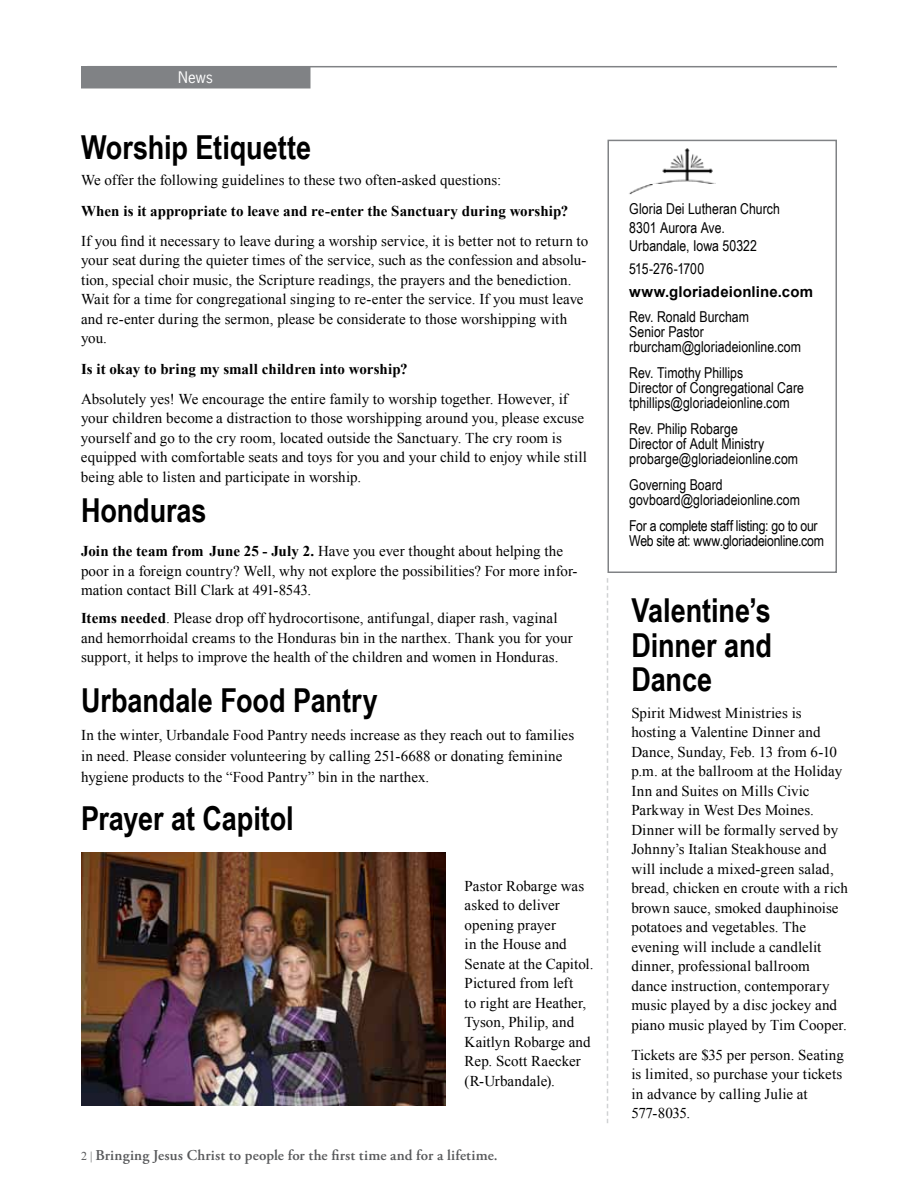
<style>
.page{position:relative;width:918px;height:1188px;background:#fff}
.page>*{position:absolute;margin:0;border:0;box-sizing:border-box;transform-origin:0 0}
.t1{font:700 33px/34.5px "Arial Narrow";letter-spacing:-.005em;color:#000;text-align:justify}
.t2{font:15px/19.5px "Times New Roman";letter-spacing:.005em;color:#000}
.t3{font:15px/15px "Arial Narrow";color:#000}
.t4{font:700 15px "Times New Roman";letter-spacing:.005em;color:#000}
.t5{font:600 15px "Adobe Garamond Pro";letter-spacing:.01em;color:#58595b}
.t6{font:700 15px "Arial";letter-spacing:.01em;color:#000}
.t7{font:15px "News Gothic Std";color:#fff}
.s1{font-weight:700}
.s2{font-family:"Times New Roman";font-weight:400;font-size:12px}
</style>
<div class="page">
<hr style="left:87px;top:66px;width:750px;height:1px;background:#808285">
<div style="left:82px;top:67px;width:228px;height:21px;background:#808285"></div>
<svg style="left:607px;top:578px;width:1px;height:545px"></svg>
<div style="left:608px;top:140px;width:229px;height:433px;border:2px solid #808285"></div>
<img style="left:629px;top:148px;width:86px;height:47px">
<img style="left:81px;top:853px;width:365px;height:253px">
<p class="t7" style="left:178px;top:68px;width:36px">News</p>
<h1 class="t1" style="left:81px;top:129px;width:232px">Worship Etiquette</h1>
<p class="t2" style="left:81px;top:170px;width:422px">We offer the following guidelines to these two often-asked questions:</p>
<p class="t4" style="left:81px;top:200px;width:489px">When is it appropriate to leave and re-enter the Sanctuary during worship?</p>
<p class="t2" style="left:81px;top:231px;width:509px">If you find it necessary to leave during a worship service, it is better not to return to your seat during the quieter times of the service, such as the confession and absolu&shy;tion, special choir music, the Scripture readings, the prayers and the benediction.<br>Wait for a time for congregational singing to re-enter the service. If you must leave and re-enter during the sermon, please be considerate to those worshipping with you.</p>
<p class="t4" style="left:81px;top:358px;width:328px">Is it okay to bring my small children into worship?</p>
<p class="t2" style="left:81px;top:389px;width:507px">Absolutely yes! We encourage the entire family to worship together. However, if your children become a distraction to those worshipping around you, please excuse yourself and go to the cry room, located outside the Sanctuary. The cry room is equipped with comfortable seats and toys for you and your child to enjoy while still being able to listen and participate in worship.</p>
<h1 class="t1" style="left:81px;top:492px;width:127px">Honduras</h1>
<p class="t2" style="left:81px;top:541px;width:498px"><span class="s1">Join the team from June 25 - July 2.</span> Have you ever thought about helping the poor in a foreign country? Well, why not explore the possibilities? For more infor&shy;mation contact Bill Clark at 491-8543.</p>
<p class="t2" style="left:81px;top:608px;width:493px"><span class="s1">Items needed</span>. Please drop off hydrocortisone, antifungal, diaper rash, vaginal and hemorrhoidal creams to the Honduras bin in the narthex. Thank you for your support, it helps to improve the health of the children and women in Honduras.</p>
<h1 class="t1" style="left:81px;top:681px;width:298px">Urbandale Food Pantry</h1>
<p class="t2" style="left:81px;top:724px;width:495px;line-height:21px">In the winter, Urbandale Food Pantry needs increase as they reach out to families in need. Please consider volunteering by calling 251-6688 or donating feminine hygiene products to the “Food Pantry” bin in the narthex.</p>
<h1 class="t1" style="left:81px;top:799px;width:214px">Prayer at Capitol</h1>
<p class="t2" style="left:465px;top:876px;width:130px">Pastor Robarge was asked to deliver opening prayer<br>in the House and<br>Senate at the Capitol.<br>Pictured from left<br>to right are Heather,<br>Tyson, Philip, and<br>Kaitlyn Robarge and<br>Rep. Scott Raecker (R-Urbandale).</p>
<p class="t5" style="left:81px;top:1147px;width:418px"><span class="s2">2 |</span> Bringing Jesus Christ to people for the first time and for a lifetime.</p>
<p class="t3" style="left:629px;top:200px;width:152px;line-height:18.3px">Gloria Dei Lutheran Church<br>8301 Aurora Ave.<br>Urbandale, Iowa 50322</p>
<p class="t3" style="left:629px;top:261px;width:76px">515-276-1700</p>
<p class="t6" style="left:629px;top:282px;width:185px">www.gloriadeionline.com</p>
<p class="t3" style="left:629px;top:309px;width:173px">Rev. Ronald Burcham<br>Senior Pastor rburcham@gloriadeionline.com</p>
<p class="t3" style="left:629px;top:365px;width:176px">Rev. Timothy Phillips<br>Director of Congregational Care tphillips@gloriadeionline.com</p>
<p class="t3" style="left:629px;top:421px;width:170px">Rev. Philip Robarge<br>Director of Adult Ministry probarge@gloriadeionline.com</p>
<p class="t3" style="left:629px;top:477px;width:172px">Governing Board govboard@gloriadeionline.com</p>
<p class="t3" style="left:629px;top:517px;width:196px">For a complete staff listing: go to our<br>Web site at: www.gloriadeionline.com</p>
<h1 class="t1" style="left:631px;top:592px;width:142px">Valentine’s Dinner and Dance</h1>
<p class="t2" style="left:631px;top:703px;width:218px">Spirit Midwest Ministries is hosting a Valentine Dinner and<br>Dance, Sunday, Feb. 13 from 6-10 p.m. at the ballroom at the Holiday<br>Inn and Suites on Mills Civic<br>Parkway in West Des Moines.<br>Dinner will be formally served by<br>Johnny’s Italian Steakhouse and will include a mixed-green salad, bread, chicken en croute with a rich brown sauce, smoked dauphinoise potatoes and vegetables. The evening will include a candlelit dinner, professional ballroom dance instruction, contemporary music played by a disc jockey and piano music played by Tim Cooper.</p>
<p class="t2" style="left:631px;top:1045px;width:214px">Tickets are $35 per person. Seating is limited, so purchase your tickets in advance by calling Julie at<br>577-8035.</p>
</div>
